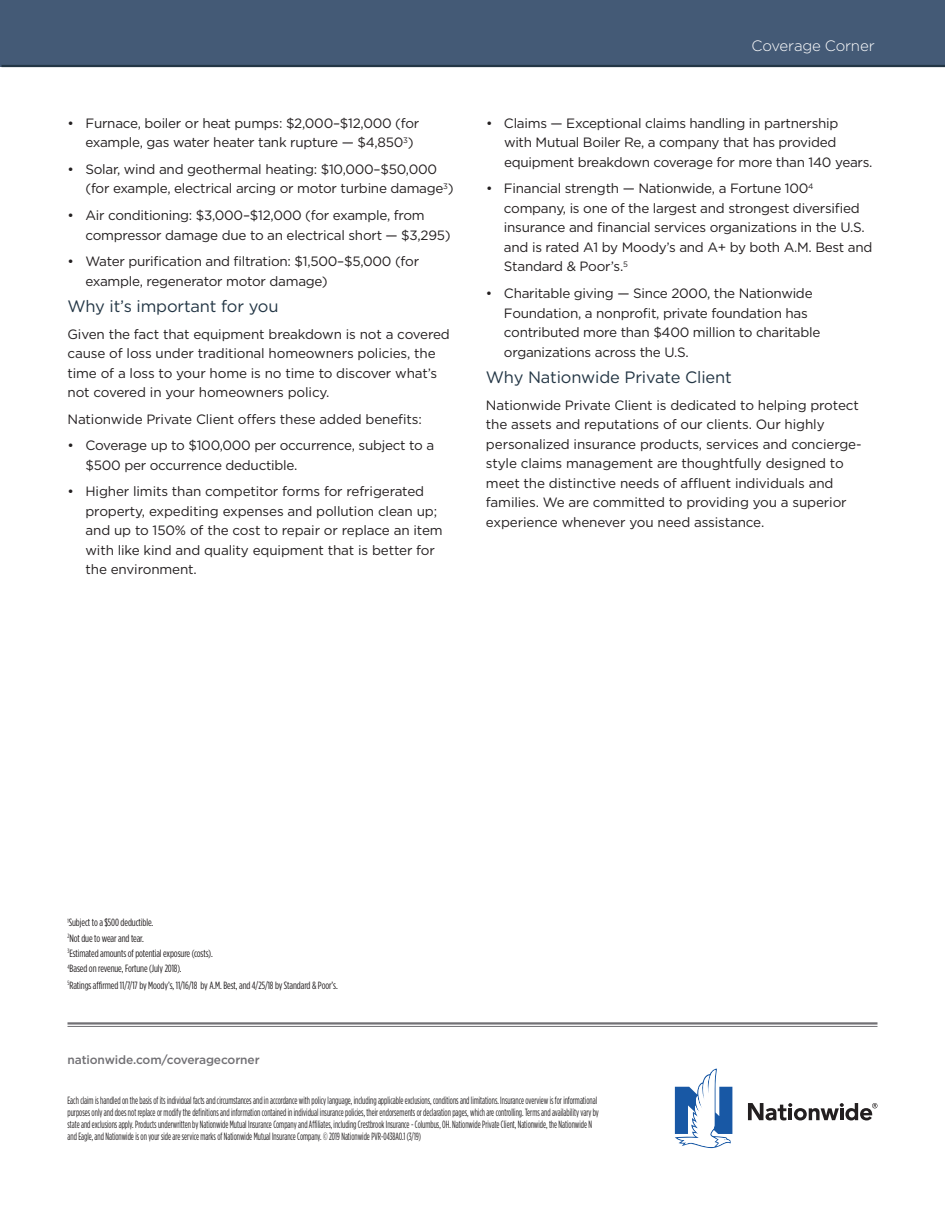
<style>
.page{position:relative;width:945px;height:1215px;background:#fff}
.page>*{position:absolute;margin:0;border:0;box-sizing:border-box;transform-origin:0 0}
.sub_head{font:16.5px "Gotham";letter-spacing:-.01em;color:#233645}
.t1{font:300 15px "Gotham";letter-spacing:-.01em;color:#fff}
.Bullet{font:13.5px/19.5px "Gotham";letter-spacing:-.02em;color:#231f20}
.body{font:13.5px/19.5px "Gotham";letter-spacing:-.01em;color:#231f20}
.URL{font:500 12px "Gotham";letter-spacing:-.01em;color:#717074}
.footer_copy{font:10.5px/12px "Gotham Condensed";color:#231f20;scale:.82 1}
.body-2{font:10.5px "Gotham Condensed";letter-spacing:-.01em;color:#231f20}
</style>
<div class="page">
<svg style="left:748px;top:1103px;width:130px;height:18px"></svg>
<svg style="left:675px;top:1069px;width:57px;height:79px"></svg>
<hr style="left:68px;top:1022px;width:810px;height:3px;background:#717074">
<hr style="left:68px;top:1026px;width:810px;height:1px;background:#717074">
<div style="left:0;top:0;width:945px;height:66px;background:#445a76"></div>
<hr style="left:2px;top:65px;width:943px;height:2px;background:#233645">
<p class="Bullet" style="left:86px;top:113px;width:335px;text-indent:-18px">• Furnace, boiler or heat pumps: $2,000–$12,000 (for example, gas water heater tank rupture — $4,850<sup>3</sup>)</p>
<p class="Bullet" style="left:86px;top:159px;width:370px;text-indent:-18px">• Solar, wind and geothermal heating: $10,000–$50,000 (for example, electrical arcing or motor turbine damage<sup>3</sup>)</p>
<p class="Bullet" style="left:86px;top:205px;width:367px;text-indent:-18px">• Air conditioning: $3,000–$12,000 (for example, from compressor damage due to an electrical short — $3,295)</p>
<p class="Bullet" style="left:86px;top:251px;width:335px;text-indent:-18px">• Water purification and filtration: $1,500–$5,000 (for example, regenerator motor damage)</p>
<p class="sub_head" style="left:68px;top:296px;width:213px">Why it’s important for you</p>
<p class="body" style="left:68px;top:324px;width:384px">Given the fact that equipment breakdown is not a covered cause of loss under traditional homeowners policies, the time of a loss to your home is no time to discover what’s not covered in your homeowners policy.</p>
<p class="body" style="left:68px;top:409px;width:356px">Nationwide Private Client offers these added benefits:</p>
<p class="Bullet" style="left:86px;top:436px;width:350px;text-indent:-18px">• Coverage up to $100,000 per occurrence, subject to a $500 per occurrence deductible.</p>
<p class="Bullet" style="left:86px;top:482px;width:359px;text-indent:-18px">• Higher limits than competitor forms for refrigerated property, expediting expenses and pollution clean up; and up to 150% of the cost to repair or replace an item with like kind and quality equipment that is better for the environment.</p>
<p class="t1" style="left:752px;top:36px;width:125px">Coverage Corner</p>
<p class="Bullet" style="left:504px;top:113px;width:370px;text-indent:-18px">• Claims — Exceptional claims handling in partnership<br>with Mutual Boiler Re, a company that has provided equipment breakdown coverage for more than 140 years.</p>
<p class="Bullet" style="left:504px;top:179px;width:370px;text-indent:-18px">• Financial strength — Nationwide, a Fortune 100<sup>4 </sup>company, is one of the largest and strongest diversified insurance and financial services organizations in the U.S. and is rated A1 by Moody’s and A+ by both A.M. Best and Standard &amp; Poor’s.<sup>5</sup></p>
<p class="Bullet" style="left:504px;top:283px;width:318px;text-indent:-18px">• Charitable giving — Since 2000, the Nationwide Foundation, a nonprofit, private foundation has contributed more than $400 million to charitable organizations across the U.S.</p>
<p class="sub_head" style="left:486px;top:367px;width:247px">Why Nationwide Private Client</p>
<p class="body" style="left:486px;top:395px;width:377px">Nationwide Private Client is dedicated to helping protect the assets and reputations of our clients. Our highly personalized insurance products, services and concierge&shy;style claims management are thoughtfully designed to meet the distinctive needs of affluent individuals and families. We are committed to providing you a superior experience whenever you need assistance.</p>
<p class="body-2" style="left:68px;top:917px;width:87px"><sup>1</sup>Subject to a $500 deductible.</p>
<p class="body-2" style="left:68px;top:932px;width:78px"><sup>2</sup>Not due to wear and tear.</p>
<p class="body-2" style="left:68px;top:947px;width:147px"><sup>3</sup>Estimated amounts of potential exposure (costs).</p>
<p class="body-2" style="left:68px;top:962px;width:116px"><sup>4</sup>Based on revenue, Fortune (July 2018).</p>
<p class="body-2" style="left:68px;top:979px;width:272px"><sup>5</sup>Ratings affirmed 11/7/17 by Moody’s, 11/16/18 by A.M. Best, and 4/25/18 by Standard &amp; Poor’s.</p>
<p class="URL" style="left:68px;top:1052px;width:194px">nationwide.com/coveragecorner</p>
<p class="footer_copy" style="left:68px;top:1094px;width:650px">Each claim is handled on the basis of its individual facts and circumstances and in accordance with policy language, including applicable exclusions, conditions and limitations. Insurance overview is for informational purposes only and does not replace or modify the definitions and information contained in individual insurance policies, their endorsements or declaration pages, which are controlling. Terms and availability vary by state and exclusions apply. Products underwritten by Nationwide Mutual Insurance Company and Affiliates, including Crestbrook Insurance - Columbus, OH. Nationwide Private Client, Nationwide, the Nationwide N and Eagle, and Nationwide is on your side are service marks of Nationwide Mutual Insurance Company. © 2019 Nationwide PVR-0438AO.1 (3/19)</p>
</div>
